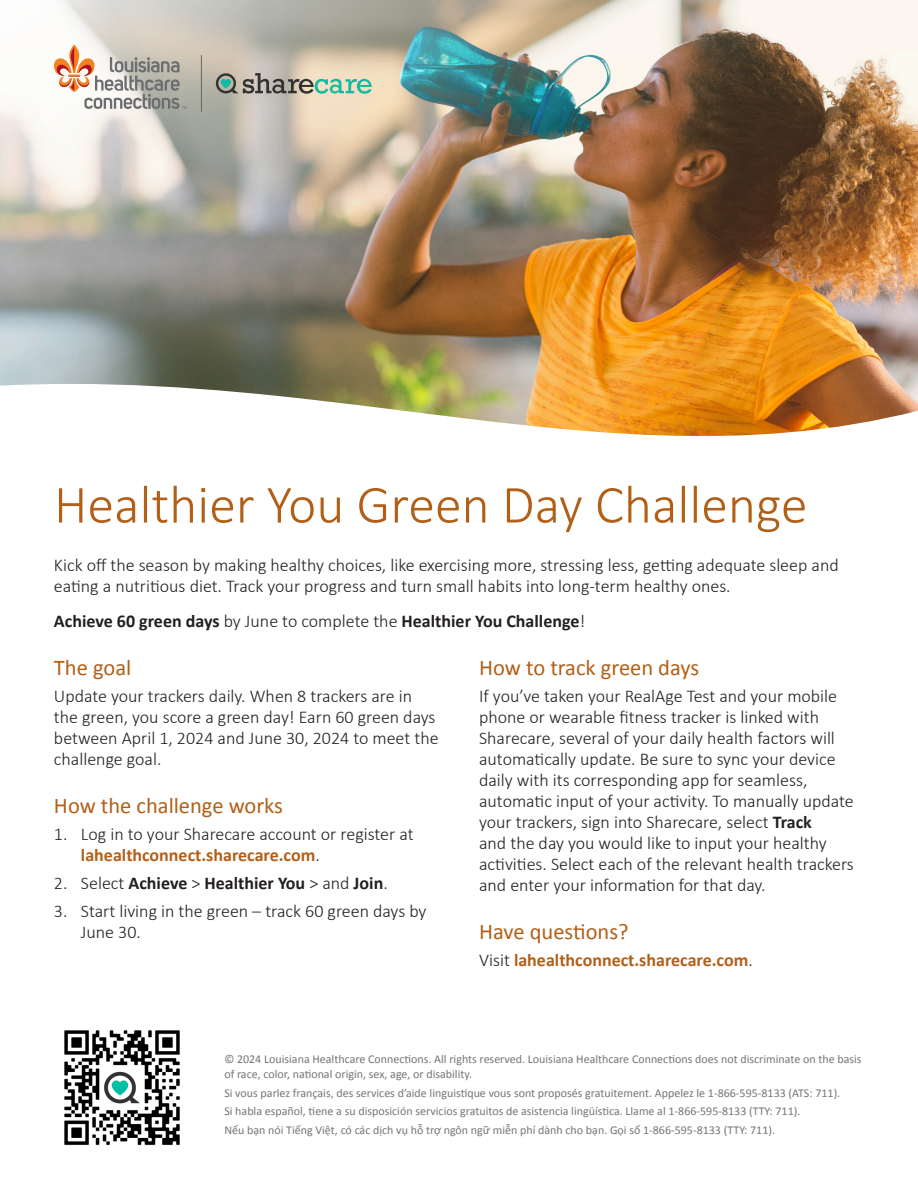
<style>
.page{position:relative;width:918px;height:1188px;background:#fff}
.page>*{position:absolute;margin:0;border:0;box-sizing:border-box;transform-origin:0 0}
.t1{font:300 54px "Calibri";color:#b25f18}
.t2{font:22.5px "Calibri";color:#b25f18}
.t3{font:300 18px/21px "Calibri";color:#231f20}
.t4{font:700 18px "Calibri";color:#231f20}
.t5{font:700 18px "Calibri";color:#b25f18}
.t6{font:12px/15px "Calibri";color:#747578}
.s1{font-weight:300}
.s2{font-weight:700;color:#b25f18}
.s3{font-weight:700}
.s4{font-weight:300;color:#231f20}
</style>
<div class="page">
<img style="left:0;top:0;width:918px;height:437px">
<img style="left:64px;top:1030px;width:116px;height:115px">
<svg style="left:216px;top:73px;width:156px;height:21px"></svg>
<hr style="left:201px;top:55px;width:1px;height:57px;background:#666">
<svg style="left:54px;top:45px;width:133px;height:64px"></svg>
<h1 class="t1" style="left:54px;top:471px;width:755px">Healthier You Green Day Challenge</h1>
<p class="t3" style="left:54px;top:554px;width:786px;line-height:21.6px">Kick off the season by making healthy choices, like exercising more, stressing less, getting adequate sleep and eating a nutritious diet. Track your progress and turn small habits into long-term healthy ones.</p>
<p class="t4" style="left:54px;top:609px;width:533px">Achieve 60 green days <span class="s1">by June to complete the</span> Healthier You Challenge<span class="s1">!</span></p>
<h2 class="t2" style="left:54px;top:651px;width:79px">The goal</h2>
<p class="t3" style="left:54px;top:686px;width:386px">Update your trackers daily. When 8 trackers are in the green, you score a green day! Earn 60 green days between April 1, 2024 and June 30, 2024 to meet the challenge goal.</p>
<h2 class="t2" style="left:54px;top:789px;width:231px">How the challenge works</h2>
<p class="t3" style="left:81px;top:824px;width:334px;text-indent:-27px">1. Log in to your Sharecare account or register at <span class="s2">lahealthconnect.sharecare.com</span>.</p>
<p class="t4" style="left:54px;top:870px;width:335px"><span class="s1">2. Select</span> Achieve <span class="s1">&gt;</span> Healthier You <span class="s1">&gt; and</span> Join<span class="s1">.</span></p>
<p class="t3" style="left:81px;top:900px;width:347px;text-indent:-27px">3. Start living in the green – track 60 green days by<br>June 30.</p>
<h2 class="t2" style="left:479px;top:651px;width:222px">How to track green days</h2>
<p class="t3" style="left:479px;top:686px;width:376px">If you’ve taken your RealAge Test and your mobile phone or wearable fitness tracker is linked with Sharecare, several of your daily health factors will automatically update. Be sure to sync your device daily with its corresponding app for seamless, automatic input of your activity. To manually update your trackers, sign into Sharecare, select <span class="s3">Track<br></span>and the day you would like to input your healthy activities. Select each of the relevant health trackers and enter your information for that day.</p>
<h2 class="t2" style="left:479px;top:915px;width:151px">Have questions?</h2>
<p class="t5" style="left:479px;top:948px;width:275px"><span class="s4">Visit</span> lahealthconnect.sharecare.com<span class="s4">.</span></p>
<p class="t6" style="left:224px;top:1052px;width:639px">© 2024 Louisiana Healthcare Connections. All rights reserved. Louisiana Healthcare Connections does not discriminate on the basis of race, color, national origin, sex, age, or disability.</p>
<p class="t6" style="left:224px;top:1085px;width:617px">Si vous parlez français, des services d’aide linguistique vous sont proposés gratuitement. Appelez le 1-866-595-8133 (ATS: 711).</p>
<p class="t6" style="left:224px;top:1104px;width:578px">Si habla español, tiene a su disposición servicios gratuitos de asistencia lingüística. Llame al 1-866-595-8133 (TTY: 711).</p>
<p class="t6" style="left:224px;top:1122px;width:552px">Nếu bạn nói Tiếng Việt, có các dịch vụ hỗ trợ ngôn ngữ miễn phí dành cho bạn. Gọi số 1-866-595-8133 (TTY: 711).</p>
</div>
